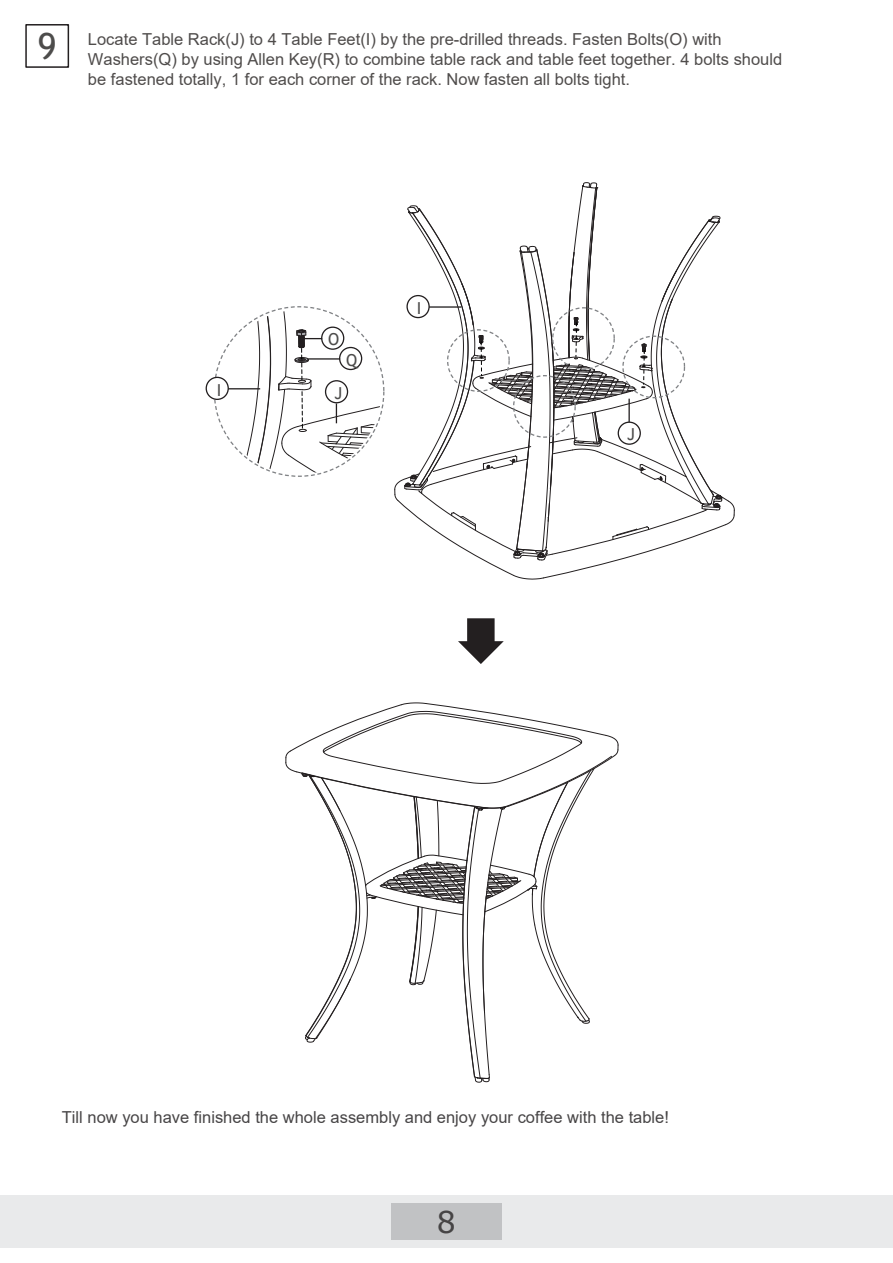
<style>
.page{position:relative;width:893px;height:1263px;background:#fff}
.page>*{position:absolute;margin:0;border:0;box-sizing:border-box;transform-origin:0 0}
.t1{font:36px "Trebuchet MS";color:#4d4c4b}
.t2{font:30px "Verdana";color:#464445}
.t3{font:16.5px/19.8px "Arial";color:#4f4c4b}
.t4{font:16.5px "Arial";color:#474546}
.t5{font:16.5px "Trebuchet MS";color:#4d4c4b}
</style>
<div class="page">
<div style="left:25px;top:24px;width:44px;height:44px;border:2px solid #231f20"></div>
<div style="left:0;top:1195px;width:893px;height:53px;background:#e9eaeb"></div>
<div style="left:391px;top:1203px;width:110px;height:36px;background:#c1c2c4"></div>
<svg style="left:458px;top:618px;width:46px;height:46px"></svg>
<svg style="left:394px;top:182px;width:341px;height:398px"></svg>
<div style="left:447px;top:329px;width:63px;height:63px;border:1px dashed #808285;border-radius:50%"></div>
<div style="left:552px;top:307px;width:63px;height:63px;border:1px dashed #808285;border-radius:50%"></div>
<div style="left:622px;top:336px;width:63px;height:62px;border:1px dashed #808285;border-radius:50%"></div>
<div style="left:513px;top:375px;width:63px;height:63px;border:1px dashed #808285;border-radius:50%"></div>
<svg style="left:217px;top:310px;width:164px;height:164px"></svg>
<div style="left:206px;top:377px;width:22px;height:22px;background:#fff;border-radius:50%"></div>
<div style="left:206px;top:377px;width:23px;height:23px;border:1px solid #231f20;border-radius:50%"></div>
<hr style="left:228px;top:388px;width:32px;height:1px;background:#231f20">
<svg style="left:285px;top:702px;width:334px;height:381px"></svg>
<h1 class="t1" style="left:38px;top:24px;width:20px">9</h1>
<p class="t3" style="left:88px;top:30px;width:696px">Locate Table Rack(J) to 4 Table Feet(I) by the pre-drilled threads. Fasten Bolts(O) with<br>Washers(Q) by using Allen Key(R) to combine table rack and table feet together. 4 bolts should be fastened totally, 1 for each corner of the rack. Now fasten all bolts tight.</p>
<p class="t5" style="left:217px;top:380px;width:6px">I</p>
<p class="t5" style="left:328px;top:329px;width:13px">O</p>
<p class="t5" style="left:346px;top:349px;width:13px">Q</p>
<p class="t5" style="left:335px;top:383px;width:9px">J</p>
<p class="t5" style="left:417px;top:298px;width:6px">I</p>
<p class="t5" style="left:627px;top:424px;width:9px">J</p>
<p class="t4" style="left:62px;top:1106px;width:609px">Till now you have finished the whole assembly and enjoy your coffee with the table!</p>
<h2 class="t2" style="left:437px;top:1201px;width:21px">8</h2>
</div>
